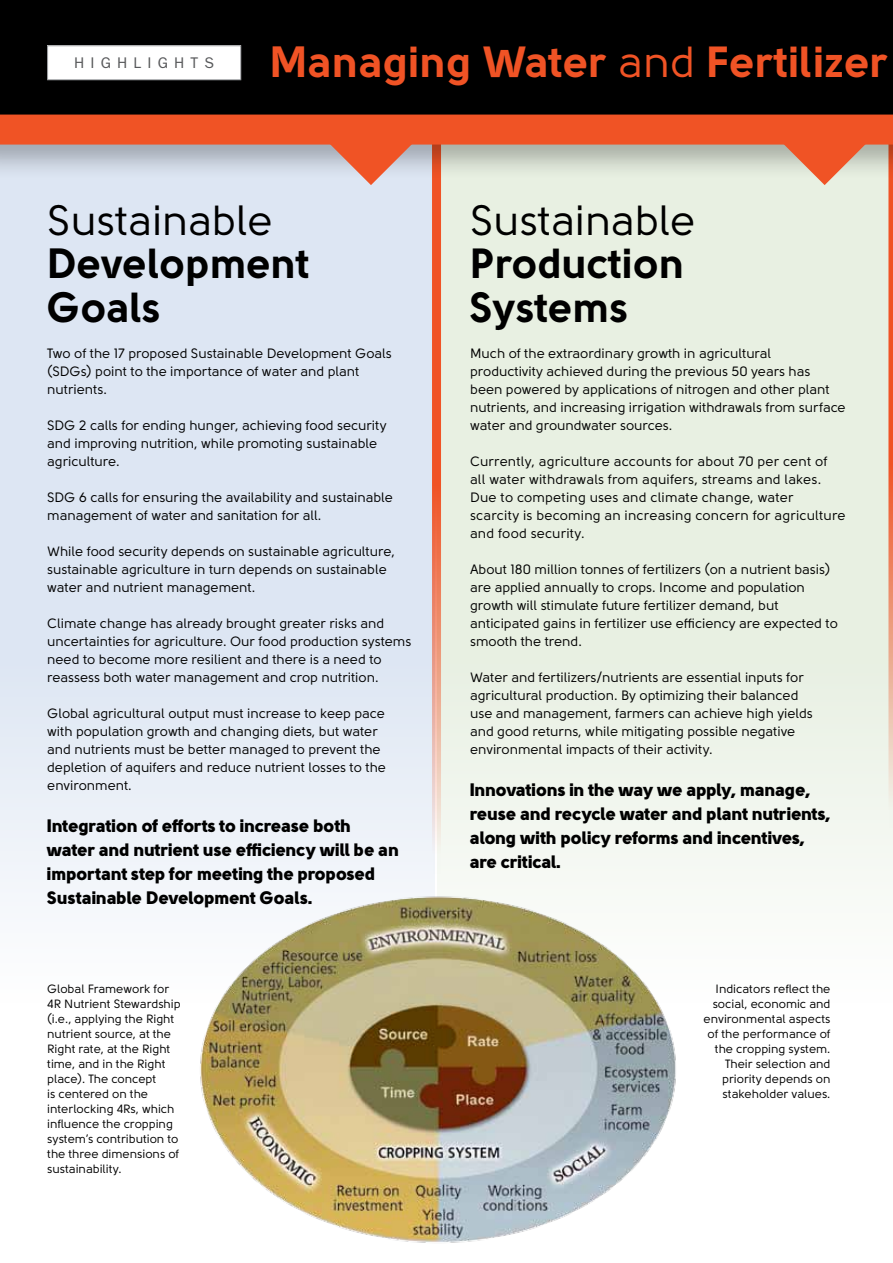
<style>
.page{position:relative;width:893px;height:1263px;background:#fff}
.page>*{position:absolute;margin:0;border:0;box-sizing:border-box;transform-origin:0 0}
.t1{font:43.5px "Solomon Sans Bold";letter-spacing:.005em;color:#f05325}
.t2{font:42px/43.5px "Solomon Sans Bold";color:#000}
.t3{font:42px "Solomon Sans Normal";color:#000}
.t4{font:18px/24px "Solomon Sans Black";color:#000}
.t5{font:15.45px "ITC Franklin Gothic Std";letter-spacing:.4em;color:#58595b}
.t6{font:13.5px/18px "Solomon Sans Normal";color:#000}
.t7{font:12px/15px "Solomon Sans Normal";color:#000;text-align:right}
.s1{font-family:"Solomon Sans Normal"}
</style>
<div class="page">
<div style="left:437px;top:130px;width:456px;height:890px;background:linear-gradient(to bottom,#e1ebd9,#f8faf6)"></div>
<div style="left:0;top:130px;width:435px;height:890px;background:linear-gradient(to bottom,#d2deef,#f4f7fb)"></div>
<img style="left:166px;top:873px;width:541px;height:370px">
<div style="left:0;top:0;width:893px;height:119px;background:#000"></div>
<svg style="left:888px;top:181px;width:5px;height:648px;background:#ee8c6b"></svg>
<svg style="left:432px;top:181px;width:9px;height:693px;background:#ef8261"></svg>
<div style="left:48px;top:46px;width:193px;height:34px;background:#fff"></div>
<div style="left:47px;top:45px;width:194px;height:35px;border:1px solid #939598"></div>
<div style="left:0;top:105px;width:893px;height:76px;background:#000;opacity:.3"></div>
<div style="left:0;top:115px;width:893px;height:30px;background:#f05325"></div>
<svg style="left:329px;top:144px;width:84px;height:41px;background:#e09786"></svg>
<svg style="left:783px;top:144px;width:83px;height:41px;background:#e59b7d"></svg>
<p class="t5" style="left:74px;top:54px;width:141px">HIGHLIGHTS</p>
<h1 class="t1" style="left:270px;top:36px;width:619px">Managing Water <span class="s1">and</span> Fertilizer</h1>
<h2 class="t3" style="left:47px;top:196px;width:227px">Sustainable</h2>
<h2 class="t2" style="left:47px;top:241px;width:264px">Development<br>Goals</h2>
<p class="t6" style="left:47px;top:344px;width:346px">Two of the 17 proposed Sustainable Development Goals (SDGs) point to the importance of water and plant nutrients.</p>
<p class="t6" style="left:47px;top:416px;width:341px">SDG 2 calls for ending hunger, achieving food security and improving nutrition, while promoting sustainable agriculture.</p>
<p class="t6" style="left:47px;top:488px;width:347px">SDG 6 calls for ensuring the availability and sustainable management of water and sanitation for all.</p>
<p class="t6" style="left:47px;top:542px;width:349px">While food security depends on sustainable agriculture, sustainable agriculture in turn depends on sustainable water and nutrient management.</p>
<p class="t6" style="left:47px;top:614px;width:366px">Climate change has already brought greater risks and uncertainties for agriculture. Our food production systems need to become more resilient and there is a need to reassess both water management and crop nutrition.</p>
<p class="t6" style="left:47px;top:704px;width:340px">Global agricultural output must increase to keep pace with population growth and changing diets, but water and nutrients must be better managed to prevent the depletion of aquifers and reduce nutrient losses to the environment.</p>
<h3 class="t4" style="left:47px;top:813px;width:354px">Integration of efforts to increase both water and nutrient use efficiency will be an important step for meeting the proposed Sustainable Development Goals.</h3>
<p class="t7" style="left:47px;top:982px;width:135px;text-align:left">Global Framework for<br>4R Nutrient Stewardship (i.e., applying the Right nutrient source, at the<br>Right rate, at the Right time, and in the Right place). The concept<br>is centered on the interlocking 4Rs, which influence the cropping system’s contribution to the three dimensions of sustainability.</p>
<h2 class="t3" style="left:470px;top:196px;width:227px">Sustainable</h2>
<h2 class="t2" style="left:470px;top:241px;width:216px">Production<br>Systems</h2>
<p class="t6" style="left:470px;top:344px;width:377px">Much of the extraordinary growth in agricultural productivity achieved during the previous 50 years has been powered by applications of nitrogen and other plant nutrients, and increasing irrigation withdrawals from surface water and groundwater sources.</p>
<p class="t6" style="left:470px;top:452px;width:377px">Currently, agriculture accounts for about 70 per cent of all water withdrawals from aquifers, streams and lakes.<br>Due to competing uses and climate change, water scarcity is becoming an increasing concern for agriculture and food security.</p>
<p class="t6" style="left:470px;top:560px;width:369px">About 180 million tonnes of fertilizers (on a nutrient basis) are applied annually to crops. Income and population growth will stimulate future fertilizer demand, but anticipated gains in fertilizer use efficiency are expected to smooth the trend.</p>
<p class="t6" style="left:470px;top:668px;width:344px">Water and fertilizers/nutrients are essential inputs for agricultural production. By optimizing their balanced use and management, farmers can achieve high yields and good returns, while mitigating possible negative environmental impacts of their activity.</p>
<h3 class="t4" style="left:470px;top:777px;width:362px">Innovations in the way we apply, manage, reuse and recycle water and plant nutrients, along with policy reforms and incentives, are critical.</h3>
<p class="t7" style="left:704px;top:982px;width:128px">Indicators reflect the social, economic and environmental aspects of the performance of the cropping system.<br>Their selection and priority depends on stakeholder values.</p>
</div>
